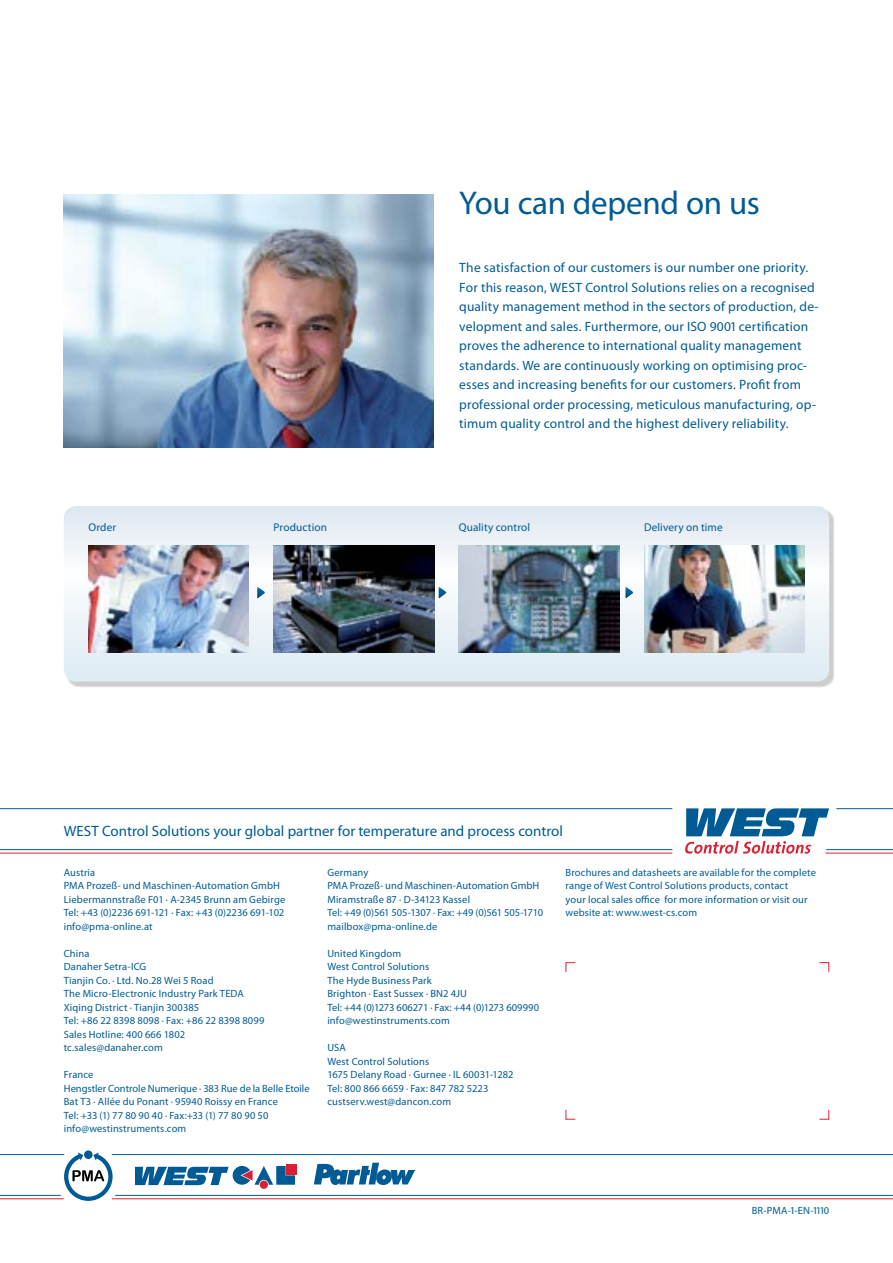
<style>
.page{position:relative;width:893px;height:1263px;background:#fff}
.page>*{position:absolute;margin:0;border:0;box-sizing:border-box;transform-origin:0 0}
.t1{font:33px "Myriad Pro";letter-spacing:-.01em;color:#005b94}
.t2{font:15px "Myriad Pro";color:#005b94}
.t3{font:13.5px/19.5px "Myriad Pro";letter-spacing:.015em;color:#005b94}
.t4{font:11.25px "Myriad Pro";letter-spacing:.01em;color:#005b94}
.t5{font:10.5px/13.5px "Myriad Pro";letter-spacing:.01em;color:#005b94}
</style>
<div class="page">
<img style="left:64px;top:194px;width:370px;height:254px">
<hr style="left:826px;top:849px;width:67px;height:1px;background:#005b94">
<hr style="left:825px;top:853px;width:68px;height:1px;background:#da2032">
<hr style="left:836px;top:808px;width:57px;height:1px;background:#005b94">
<svg style="left:685px;top:808px;width:144px;height:46px"></svg>
<svg style="left:64px;top:1150px;width:49px;height:51px"></svg>
<div style="left:260px;top:1180px;width:8px;height:9px;background:#da2032;border-radius:50%"></div>
<div style="left:286px;top:1164px;width:11px;height:10px;background:#da2032"></div>
<svg style="left:135px;top:1166px;width:160px;height:19px"></svg>
<svg style="left:314px;top:1163px;width:101px;height:22px"></svg>
<svg style="left:565px;top:962px;width:11px;height:10px"></svg>
<svg style="left:819px;top:962px;width:11px;height:10px"></svg>
<svg style="left:819px;top:1109px;width:11px;height:11px"></svg>
<svg style="left:565px;top:1109px;width:11px;height:11px"></svg>
<hr style="left:115px;top:1195px;width:778px;height:1px;background:#005b94">
<hr style="left:112px;top:1198px;width:781px;height:1px;background:#da2032">
<hr style="left:112px;top:1154px;width:781px;height:1px;background:#005b94">
<hr style="left:0;top:853px;width:672px;height:1px;background:#da2032">
<hr style="left:0;top:849px;width:672px;height:1px;background:#005b94">
<hr style="left:0;top:808px;width:672px;height:1px;background:#005b94">
<hr style="left:0;top:1198px;width:64px;height:1px;background:#da2032">
<hr style="left:0;top:1195px;width:61px;height:1px;background:#005b94">
<hr style="left:0;top:1154px;width:64px;height:1px;background:#005b94">
<div style="left:68px;top:510px;width:767px;height:177px;background:#cdcdcd"></div>
<svg style="left:64px;top:506px;width:765px;height:176px;background:#e3ecf2"></svg>
<img style="left:88px;top:545px;width:161px;height:107px">
<img style="left:274px;top:545px;width:160px;height:107px">
<img style="left:459px;top:545px;width:160px;height:107px">
<img style="left:644px;top:545px;width:160px;height:107px">
<div style="left:254px;top:585px;width:12px;height:15px;background:#f7fafc"></div>
<svg style="left:257px;top:587px;width:8px;height:12px"></svg>
<div style="left:436px;top:585px;width:12px;height:15px;background:#fff;opacity:.5"></div>
<svg style="left:439px;top:587px;width:8px;height:12px"></svg>
<div style="left:623px;top:585px;width:12px;height:15px;background:#f8fafc"></div>
<svg style="left:625px;top:587px;width:9px;height:12px"></svg>
<h1 class="t1" style="left:459px;top:182px;width:302px">You can depend on us</h1>
<p class="t3" style="left:459px;top:258px;width:361px">The satisfaction of our customers is our number one priority.<br>For this reason, WEST Control Solutions relies on a recognised quality management method in the sectors of production, de&shy;velopment and sales. Furthermore, our ISO 9001 certification proves the adherence to international quality management standards. We are continuously working on optimising proc&shy;esses and increasing benefits for our customers. Profit from professional order processing, meticulous manufacturing, op&shy;timum quality control and the highest delivery reliability.</p>
<p class="t4" style="left:88px;top:520px;width:29px">Order</p>
<p class="t4" style="left:274px;top:520px;width:55px">Production</p>
<p class="t4" style="left:459px;top:520px;width:73px">Quality control</p>
<p class="t4" style="left:644px;top:520px;width:80px">Delivery on time</p>
<h2 class="t2" style="left:64px;top:822px;width:501px">WEST Control Solutions your global partner for temperature and process control</h2>
<p class="t5" style="left:64px;top:865px;width:223px">Austria<br>PMA Prozeß- und Maschinen-Automation GmbH Liebermannstraße F01 · A-2345 Brunn am Gebirge Tel: +43 (0)2236 691-121 · Fax: +43 (0)2236 691-102 info@pma-online.at</p>
<p class="t5" style="left:64px;top:946px;width:202px">China<br>Danaher Setra-ICG<br>Tianjin Co. · Ltd. No.28 Wei 5 Road<br>The Micro-Electronic Industry Park TEDA<br>Xiqing District · Tianjin 300385<br>Tel: +86 22 8398 8098 · Fax: +86 22 8398 8099<br>Sales Hotline: 400 666 1802 tc.sales@danaher.com</p>
<p class="t5" style="left:64px;top:1068px;width:247px">France<br>Hengstler Controle Numerique · 383 Rue de la Belle Etoile Bat T3 · Allée du Ponant · 95940 Roissy en France<br>Tel: +33 (1) 77 80 90 40 · Fax:+33 (1) 77 80 90 50 info@westinstruments.com</p>
<p class="t5" style="left:566px;top:865px;width:252px">Brochures and datasheets are available for the complete range of West Control Solutions products, contact<br>your local sales office for more information or visit our website at: www.west-cs.com</p>
<p class="t5" style="left:327px;top:865px;width:217px">Germany<br>PMA Prozeß- und Maschinen-Automation GmbH<br>Miramstraße 87 · D-34123 Kassel<br>Tel: +49 (0)561 505-1307 · Fax: +49 (0)561 505-1710 mailbox@pma-online.de</p>
<p class="t5" style="left:327px;top:946px;width:213px">United Kingdom<br>West Control Solutions<br>The Hyde Business Park<br>Brighton · East Sussex · BN2 4JU<br>Tel: +44 (0)1273 606271 · Fax: +44 (0)1273 609990 info@westinstruments.com</p>
<p class="t5" style="left:327px;top:1041px;width:188px">USA<br>West Control Solutions<br>1675 Delany Road · Gurnee · IL 60031-1282<br>Tel: 800 866 6659 · Fax: 847 782 5223 custserv.west@dancon.com</p>
<p class="t5" style="left:752px;top:1203px;width:79px">BR-PMA-1-EN-1110</p>
</div>
